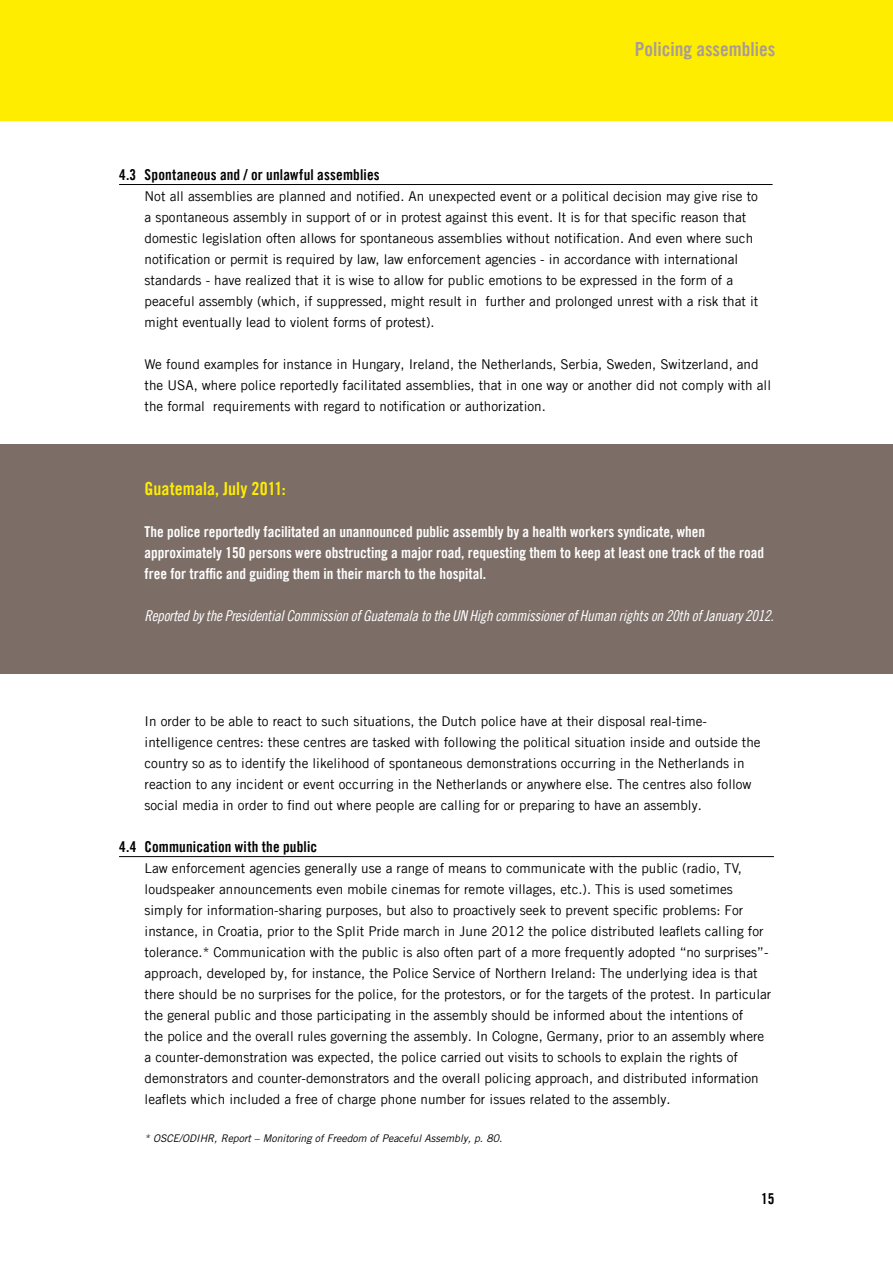
<style>
.page{position:relative;width:893px;height:1263px;background:#fff}
.page>*{position:absolute;margin:0;border:0;box-sizing:border-box;transform-origin:0 0}
.t1{font:19.5px "Amnesty Trade Gothic Bd Cn 20";color:#a89c94}
.t2{font:18px "Amnesty Trade Gothic Bd Cn 20";color:#ffed00}
.t3{font:15px/21px "Amnesty Trade Gothic Bd Cn 20";color:#fff}
.t4{font:15px "Amnesty Trade Gothic Cn 18 Obl";letter-spacing:-.02em;color:#fff}
.t5{font:15px "Amnesty Trade Gothic Bd Cn 20";letter-spacing:.01em;color:#000}
.t6{font:13.5px/21px "Amnesty Trade Gothic";color:#000}
.t7{font:italic 10.5px "Amnesty Trade Gothic";color:#000}
</style>
<div class="page">
<div style="left:0;top:0;width:893px;height:121px;background:#ffed00"></div>
<hr style="left:119px;top:184px;width:653px;height:1px;background:#000">
<hr style="left:119px;top:856px;width:655px;height:1px;background:#000">
<div style="left:0;top:444px;width:893px;height:230px;background:#7c6e67"></div>
<h1 class="t1" style="left:635px;top:38px;width:142px">Policing assemblies</h1>
<p class="t5" style="left:119px;top:166px;width:262px">4.3 Spontaneous and / or unlawful assemblies</p>
<p class="t6" style="left:145px;top:186px;width:615px">Not all assemblies are planned and notified. An unexpected event or a political decision may give rise to a spontaneous assembly in support of or in protest against this event. It is for that specific reason that domestic legislation often allows for spontaneous assemblies without notification. And even where such notification or permit is required by law, law enforcement agencies - in accordance with international standards - have realized that it is wise to allow for public emotions to be expressed in the form of a peaceful assembly (which, if suppressed, might result in further and prolonged unrest with a risk that it might eventually lead to violent forms of protest).</p>
<p class="t6" style="left:145px;top:354px;width:628px">We found examples for instance in Hungary, Ireland, the Netherlands, Serbia, Sweden, Switzerland, and the USA, where police reportedly facilitated assemblies, that in one way or another did not comply with all the formal requirements with regard to notification or authorization.</p>
<h2 class="t2" style="left:145px;top:478px;width:143px">Guatemala, July 2011:</h2>
<p class="t3" style="left:145px;top:521px;width:621px">The police reportedly facilitated an unannounced public assembly by a health workers syndicate, when approximately 150 persons were obstructing a major road, requesting them to keep at least one track of the road free for traffic and guiding them in their march to the hospital.</p>
<p class="t4" style="left:145px;top:607px;width:631px">Reported by the Presidential Commission of Guatemala to the UN High commissioner of Human rights on 20th of January 2012.</p>
<p class="t6" style="left:145px;top:711px;width:618px">In order to be able to react to such situations, the Dutch police have at their disposal real-time&shy;intelligence centres: these centres are tasked with following the political situation inside and outside the country so as to identify the likelihood of spontaneous demonstrations occurring in the Netherlands in reaction to any incident or event occurring in the Netherlands or anywhere else. The centres also follow social media in order to find out where people are calling for or preparing to have an assembly.</p>
<p class="t5" style="left:119px;top:838px;width:200px">4.4 Communication with the public</p>
<p class="t6" style="left:145px;top:858px;width:628px">Law enforcement agencies generally use a range of means to communicate with the public (radio, TV, loudspeaker announcements even mobile cinemas for remote villages, etc.). This is used sometimes simply for information-sharing purposes, but also to proactively seek to prevent specific problems: For instance, in Croatia, prior to the Split Pride march in June 2012 the police distributed leaflets calling for tolerance.* Communication with the public is also often part of a more frequently adopted “no surprises”- approach, developed by, for instance, the Police Service of Northern Ireland: The underlying idea is that there should be no surprises for the police, for the protestors, or for the targets of the protest. In particular the general public and those participating in the assembly should be informed about the intentions of<br>the police and the overall rules governing the assembly. In Cologne, Germany, prior to an assembly where a counter-demonstration was expected, the police carried out visits to schools to explain the rights of demonstrators and counter-demonstrators and the overall policing approach, and distributed information leaflets which included a free of charge phone number for issues related to the assembly.</p>
<p class="t7" style="left:145px;top:1132px;width:359px">* OSCE/ODIHR, Report – Monitoring of Freedom of Peaceful Assembly, p. 80.</p>
<p class="t5" style="left:761px;top:1189px;width:15px">15</p>
</div>
